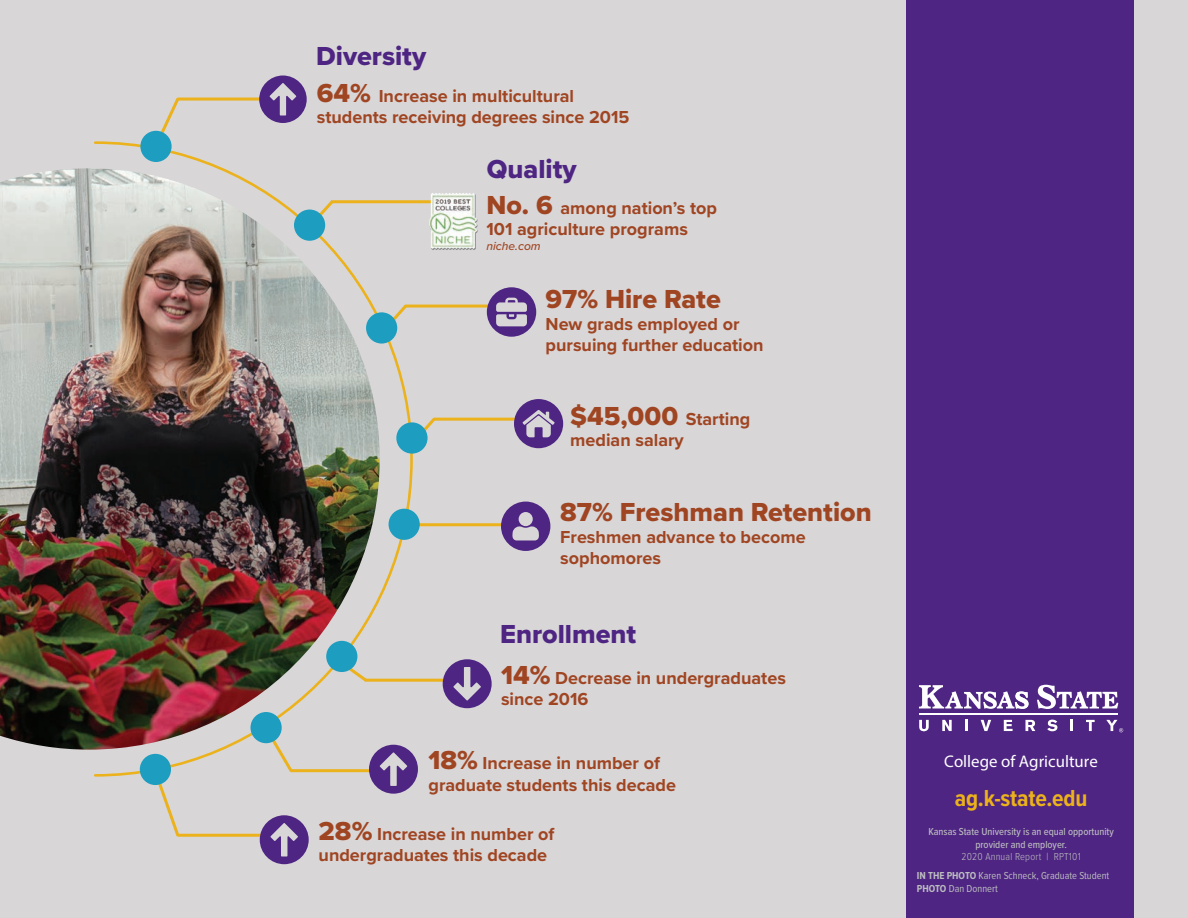
<style>
.page{position:relative;width:1188px;height:918px;background:#d8d6d7}
.page>*{position:absolute;margin:0;border:0;box-sizing:border-box;transform-origin:0 0}
.t1{font:27px "Proxima Nova Extrabld";color:#a04522}
.t2{font:27px "Proxima Nova Extrabld";color:#4e2582}
.t3{font:700 24px "Proxima Nova Cond";letter-spacing:-.01em;color:#ecb21b}
.t4{font:700 18px/21.6px "Proxima Nova";color:#a04522}
.t5{font:16.95px "Myriad Pro";color:#fff}
.t6{font:italic 500 12px "Proxima Nova";color:#a04522}
.t7{font:10.5px/19.4px "Proxima Nova Cond";color:#bcbdc0}
.t8{font:500 10.5px/12.6px "Proxima Nova Cond";color:#bcbdc0;text-align:center}
.s1{font-family:"Proxima Nova Extrabld";font-weight:400;font-size:27px}
.s2{font-weight:300}
.s3{font-weight:700}
</style>
<div class="page">
<div style="left:906px;top:0;width:228px;height:918px;background:#4e2582"></div>
<hr style="left:919px;top:714px;width:198px;height:1px;background:#fff">
<svg style="left:1037px;top:685px;width:81px;height:24px"></svg>
<svg style="left:919px;top:720px;width:10px;height:11px"></svg>
<svg style="left:942px;top:720px;width:10px;height:11px"></svg>
<svg style="left:965px;top:720px;width:3px;height:11px"></svg>
<svg style="left:981px;top:720px;width:10px;height:11px"></svg>
<svg style="left:1004px;top:720px;width:9px;height:11px"></svg>
<svg style="left:1025px;top:720px;width:10px;height:11px"></svg>
<svg style="left:1047px;top:720px;width:10px;height:11px"></svg>
<svg style="left:1071px;top:720px;width:2px;height:11px"></svg>
<svg style="left:1086px;top:720px;width:9px;height:11px"></svg>
<svg style="left:919px;top:685px;width:109px;height:24px"></svg>
<svg style="left:1106px;top:720px;width:17px;height:12px"></svg>
<img style="left:0;top:168px;width:93px;height:582px">
<img style="left:93px;top:141px;width:321px;height:636px">
<svg style="left:154px;top:97px;width:28px;height:53px"></svg>
<hr style="left:177px;top:98px;width:87px;height:3px;background:#ecb21b">
<svg style="left:259px;top:76px;width:48px;height:47px"></svg>
<svg style="left:305px;top:197px;width:32px;height:34px"></svg>
<hr style="left:331px;top:200px;width:123px;height:3px;background:#ecb21b">
<img style="left:421px;top:193px;width:57px;height:57px">
<svg style="left:379px;top:302px;width:31px;height:34px"></svg>
<hr style="left:405px;top:305px;width:86px;height:3px;background:#ecb21b">
<svg style="left:487px;top:287px;width:49px;height:50px"></svg>
<svg style="left:407px;top:415px;width:32px;height:16px"></svg>
<hr style="left:433px;top:418px;width:87px;height:3px;background:#ecb21b">
<svg style="left:514px;top:399px;width:49px;height:49px"></svg>
<hr style="left:403px;top:523px;width:102px;height:3px;background:#ecb21b">
<svg style="left:501px;top:502px;width:49px;height:49px"></svg>
<svg style="left:339px;top:659px;width:31px;height:25px"></svg>
<hr style="left:365px;top:679px;width:86px;height:3px;background:#ecb21b">
<svg style="left:443px;top:659px;width:49px;height:49px"></svg>
<svg style="left:265px;top:729px;width:30px;height:46px"></svg>
<hr style="left:291px;top:769px;width:86px;height:3px;background:#ecb21b">
<svg style="left:369px;top:745px;width:49px;height:49px"></svg>
<svg style="left:158px;top:769px;width:24px;height:68px"></svg>
<hr style="left:177px;top:834px;width:87px;height:3px;background:#ecb21b">
<svg style="left:260px;top:815px;width:49px;height:49px"></svg>
<div style="left:140px;top:131px;width:32px;height:31px;background:#1d9dc0;border-radius:50%"></div>
<div style="left:140px;top:754px;width:31px;height:31px;background:#1d9dc0;border-radius:50%"></div>
<div style="left:250px;top:712px;width:32px;height:31px;background:#1d9dc0;border-radius:50%"></div>
<div style="left:389px;top:509px;width:31px;height:31px;background:#1d9dc0;border-radius:50%"></div>
<div style="left:396px;top:422px;width:32px;height:32px;background:#1d9dc0;border-radius:50%"></div>
<div style="left:366px;top:312px;width:31px;height:32px;background:#1d9dc0;border-radius:50%"></div>
<div style="left:294px;top:210px;width:31px;height:31px;background:#1d9dc0;border-radius:50%"></div>
<div style="left:326px;top:641px;width:31px;height:31px;background:#1d9dc0;border-radius:50%"></div>
<p class="t2" style="left:316px;top:36px;width:111px">Diversity</p>
<p class="t4" style="left:317px;top:84px;width:314px"><span class="s1">64%</span> Increase in multicultural students receiving degrees since 2015</p>
<p class="t2" style="left:487px;top:149px;width:91px">Quality</p>
<p class="t4" style="left:486px;top:197px;width:232px"><span class="s1">No. 6</span> among nation’s top<br>101 agriculture programs</p>
<p class="t6" style="left:486px;top:237px;width:56px">niche.com</p>
<p class="t1" style="left:546px;top:279px;width:177px">97% Hire Rate</p>
<p class="t4" style="left:546px;top:313px;width:219px">New grads employed or pursuing further education</p>
<p class="t4" style="left:570px;top:407px;width:182px"><span class="s1">$45,000</span> Starting median salary</p>
<p class="t1" style="left:560px;top:492px;width:313px">87% Freshman Retention</p>
<p class="t4" style="left:560px;top:525px;width:247px">Freshmen advance to become sophomores</p>
<p class="t2" style="left:500px;top:614px;width:138px">Enrollment</p>
<p class="t4" style="left:501px;top:666px;width:286px"><span class="s1">14%</span> Decrease in undergraduates since 2016</p>
<p class="t4" style="left:428px;top:752px;width:233px"><span class="s1">18%</span> Increase in number of</p>
<p class="t5" style="left:944px;top:750px;width:155px">College of Agriculture</p>
<p class="t4" style="left:428px;top:773px;width:249px">graduate students this decade</p>
<h2 class="t3" style="left:955px;top:780px;width:134px">ag.k-state.edu</h2>
<p class="t8" style="left:928px;top:825px;width:187px">Kansas State University is an equal opportunity provider and employer.</p>
<p class="t7" style="left:917px;top:847px;width:194px;text-indent:45px"><span class="s2">2020 Annual Report | RPT101<br></span><span class="s3">IN THE PHOTO</span> Karen Schneck, Graduate Student</p>
<p class="t7" style="left:917px;top:878px;width:83px"><span class="s3">PHOTO</span> Dan Donnert</p>
<p class="t4" style="left:319px;top:822px;width:237px"><span class="s1">28%</span> Increase in number of undergraduates this decade</p>
</div>
